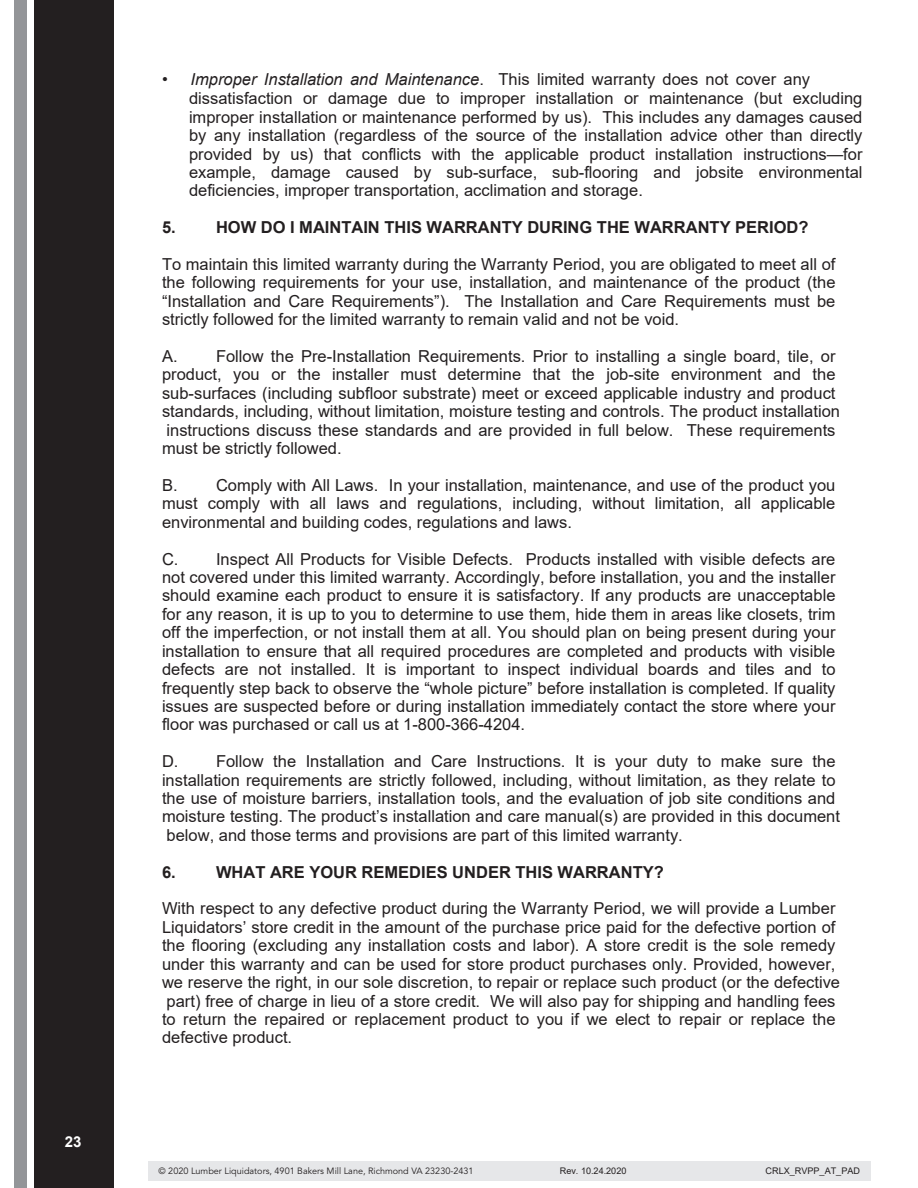
<style>
.page{position:relative;width:918px;height:1188px;background:#fff}
.page>*{position:absolute;margin:0;border:0;box-sizing:border-box;transform-origin:0 0}
.t1{font:16.5px/18.5px "Arial";color:#231f20;text-align:justify}
.t2{font:700 16.5px "Arial";color:#231f20}
.t3{font:700 15px "Arial";color:#fff}
.t4{font:9.15px "Avenir";color:#231f20}
.t5{font:9.15px "Arial";color:#231f20}
.s1{font-style:italic}
</style>
<div class="page">
<div style="left:14px;top:0;width:12px;height:1188px;background:#939598"></div>
<div style="left:34px;top:0;width:80px;height:1188px;background:#231f20"></div>
<div style="left:148px;top:1162px;width:723px;height:19px;background:#e6e7e9"></div>
<p class="t3" style="left:65px;top:1132px;width:18px">23</p>
<p class="t1" style="left:162px;top:70px;width:650px">• <span class="s1">Improper Installation and Maintenance</span>. This limited warranty does not cover any</p>
<p class="t1" style="left:189px;top:89px;width:675px">dissatisfaction or damage due to improper installation or maintenance (but excluding improper installation or maintenance performed by us). This includes any damages caused by any installation (regardless of the source of the installation advice other than directly provided by us) that conflicts with the applicable product installation instructions—for example, damage caused by sub-surface, sub-flooring and jobsite environmental deficiencies, improper transportation, acclimation and storage.</p>
<p class="t2" style="left:162px;top:218px;width:15px">5.</p>
<p class="t2" style="left:216px;top:218px;width:594px">HOW DO I MAINTAIN THIS WARRANTY DURING THE WARRANTY PERIOD?</p>
<p class="t1" style="left:162px;top:255px;width:675px">To maintain this limited warranty during the Warranty Period, you are obligated to meet all of the following requirements for your use, installation, and maintenance of the product (the “Installation and Care Requirements”). The Installation and Care Requirements must be strictly followed for the limited warranty to remain valid and not be void.</p>
<p class="t1" style="left:162px;top:347px;width:680px;text-align:left">A. Follow the Pre-Installation Requirements. Prior to installing a single board, tile, or product, you or the installer must determine that the job-site environment and the sub-surfaces (including subfloor substrate) meet or exceed applicable industry and product standards, including, without limitation, moisture testing and controls. The product installation instructions discuss these standards and are provided in full below. These requirements must be strictly followed.</p>
<p class="t1" style="left:162px;top:476px;width:675px">B. Comply with All Laws. In your installation, maintenance, and use of the product you must comply with all laws and regulations, including, without limitation, all applicable environmental and building codes, regulations and laws.</p>
<p class="t1" style="left:162px;top:550px;width:675px">C. Inspect All Products for Visible Defects. Products installed with visible defects are not covered under this limited warranty. Accordingly, before installation, you and the installer should examine each product to ensure it is satisfactory. If any products are unacceptable for any reason, it is up to you to determine to use them, hide them in areas like closets, trim off the imperfection, or not install them at all. You should plan on being present during your installation to ensure that all required procedures are completed and products with visible defects are not installed. It is important to inspect individual boards and tiles and to frequently step back to observe the “whole picture” before installation is completed. If quality issues are suspected before or during installation immediately contact the store where your floor was purchased or call us at 1-800-366-4204.</p>
<p class="t1" style="left:162px;top:752px;width:680px;text-align:left">D. Follow the Installation and Care Instructions. It is your duty to make sure the installation requirements are strictly followed, including, without limitation, as they relate to the use of moisture barriers, installation tools, and the evaluation of job site conditions and moisture testing. The product’s installation and care manual(s) are provided in this document below, and those terms and provisions are part of this limited warranty.</p>
<p class="t2" style="left:162px;top:863px;width:15px">6.</p>
<p class="t2" style="left:216px;top:863px;width:449px">WHAT ARE YOUR REMEDIES UNDER THIS WARRANTY?</p>
<p class="t1" style="left:162px;top:899px;width:680px;text-align:left">With respect to any defective product during the Warranty Period, we will provide a Lumber Liquidators’ store credit in the amount of the purchase price paid for the defective portion of the flooring (excluding any installation costs and labor). A store credit is the sole remedy under this warranty and can be used for store product purchases only. Provided, however, we reserve the right, in our sole discretion, to repair or replace such product (or the defective part) free of charge in lieu of a store credit. We will also pay for shipping and handling fees to return the repaired or replacement product to you if we elect to repair or replace the defective product.</p>
<p class="t4" style="left:159px;top:1165px;width:317px">© 2020 Lumber Liquidators, 4901 Bakers Mill Lane, Richmond VA 23230-2431</p>
<p class="t5" style="left:560px;top:1165px;width:68px">Rev. 10.24.2020</p>
<p class="t5" style="left:766px;top:1164px;width:96px">CRLX_RVPP_AT_PAD</p>
</div>
